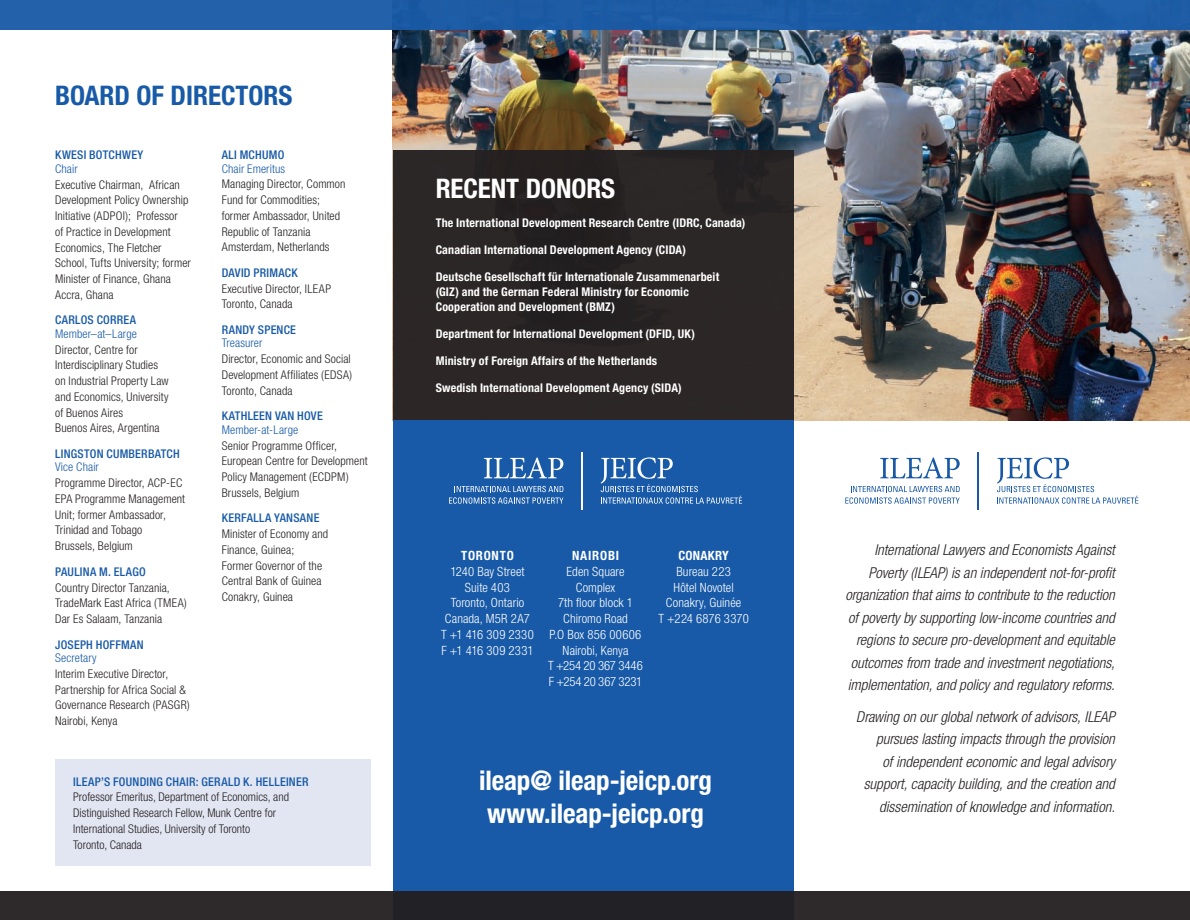
<style>
.page{position:relative;width:1190px;height:920px;background:#fff}
.page>*{position:absolute;margin:0;border:0;box-sizing:border-box;transform-origin:0 0}
.t1{font:700 condensed 27px/33px "Helvetica Neue LT Std";letter-spacing:-.005em;color:#fff}
.t2{font:700 condensed 27px "Helvetica Neue LT Std";color:#185aa7}
.t3{font:italic 300 condensed 15px/22.5px "Helvetica Neue LT Std";color:#231f20;text-align:right}
.t4{font:300 condensed 12.75px/15.8px "Helvetica Neue LT Std";letter-spacing:.005em;color:#fff;text-align:center}
.t5{font:700 condensed 12.75px "Helvetica Neue LT Std";color:#fff}
.t6{font:300 condensed 12px/15.8px "Helvetica Neue LT Std";letter-spacing:.01em;color:#231f20}
.t7{font:700 condensed 12px/15px "Helvetica Neue LT Std";letter-spacing:.015em;color:#fff}
.t8{font:500 condensed 12px "Helvetica Neue LT Std";letter-spacing:.02em;color:#185aa7}
.t9{font:300 condensed 12px "Helvetica Neue LT Std";letter-spacing:.01em;color:#185aa7}
</style>
<div class="page">
<img style="left:393px;top:30px;width:796px;height:390px">
<div style="left:55px;top:759px;width:315px;height:106px;background:#e2e6f3"></div>
<div style="left:393px;top:151px;width:400px;height:269px;background:#2c2726"></div>
<div style="left:393px;top:420px;width:400px;height:499px;background:#185aa7"></div>
<div style="left:0;top:891px;width:1189px;height:28px;background:#2e2a2b"></div>
<div style="left:0;top:0;width:1189px;height:30px;background:#185aa7"></div>
<hr style="left:977px;top:451px;width:1px;height:58px;background:#1858a6">
<svg style="left:845px;top:485px;width:114px;height:18px"></svg>
<svg style="left:880px;top:457px;width:79px;height:21px"></svg>
<svg style="left:997px;top:457px;width:141px;height:46px"></svg>
<hr style="left:581px;top:451px;width:1px;height:58px;background:#fff">
<svg style="left:449px;top:485px;width:114px;height:18px"></svg>
<svg style="left:484px;top:457px;width:79px;height:21px"></svg>
<svg style="left:600px;top:457px;width:142px;height:46px"></svg>
<h1 class="t2" style="left:55px;top:78px;width:31px">Board</h1>
<h1 class="t2" style="left:137px;top:78px;width:64px">of Directors</h1>
<p class="t8" style="left:55px;top:148px;width:90px">KWESI BOTCHWEY</p>
<p class="t9" style="left:55px;top:161px;width:24px">Chair</p>
<p class="t6" style="left:55px;top:176px;width:137px">Executive Chairman, African<br>Development Policy Ownership<br>Initiative (ADPOI); Professor<br>of Practice in Development<br>Economics, The Fletcher<br>School, Tufts University; former<br>Minister of Finance, Ghana<br>Accra, Ghana</p>
<p class="t8" style="left:55px;top:313px;width:76px">CARLOS CORREA</p>
<p class="t9" style="left:55px;top:326px;width:83px">Member–at–Large</p>
<p class="t6" style="left:55px;top:341px;width:115px">Director, Centre for<br>Interdisciplinary Studies on Industrial Property Law and Economics, University of Buenos Aires<br>Buenos Aires, Argentina</p>
<p class="t8" style="left:55px;top:446px;width:126px">LINGSTON CUMBE RBA TCH</p>
<p class="t9" style="left:55px;top:460px;width:45px">Vice Chair</p>
<p class="t6" style="left:55px;top:475px;width:131px">Programme Director, ACP-EC<br>EPA Programme Management<br>Unit; former Ambassador,<br>Trinidad and Tobago<br>Brussels, Belgium</p>
<p class="t8" style="left:55px;top:564px;width:92px">PAULI NA M. ELA GO</p>
<p class="t6" style="left:55px;top:579px;width:133px">Country Director Tanzania,<br>TradeMark East Africa (TMEA)<br>Dar Es Salaam, Tanzania</p>
<p class="t8" style="left:55px;top:637px;width:90px">JOSEP H HOFFMAN</p>
<p class="t9" style="left:55px;top:650px;width:43px">Secretary</p>
<p class="t6" style="left:55px;top:665px;width:136px">Interim Executive Director,<br>Partnership for Africa Social &amp;<br>Governance Research (PASGR)<br>Nairobi, Kenya</p>
<p class="t8" style="left:222px;top:148px;width:64px">ALI MCHUMO</p>
<p class="t9" style="left:222px;top:161px;width:65px">Chair Emeritus</p>
<p class="t6" style="left:222px;top:176px;width:125px">Managing Director, Common<br>Fund for Commodities; former Ambassador, United<br>Republic of Tanzania<br>Amsterdam, Netherlands</p>
<p class="t8" style="left:222px;top:265px;width:60px">DA VID PRIMACK</p>
<p class="t6" style="left:222px;top:280px;width:111px">Executive Director, ILEAP<br>Toronto, Canada</p>
<p class="t8" style="left:222px;top:322px;width:66px">RA NDY SPENCE</p>
<p class="t9" style="left:222px;top:336px;width:42px">Treasurer</p>
<p class="t6" style="left:222px;top:351px;width:132px;text-align:justify">Director, Economic and Social Development Affiliates (EDSA)<br>Toronto, Canada</p>
<p class="t8" style="left:222px;top:408px;width:29px">KATHLEE</p>
<p class="t8" style="left:265px;top:408px;width:58px">N VAN HOVE</p>
<p class="t9" style="left:222px;top:422px;width:78px">Member-at-Large</p>
<p class="t6" style="left:222px;top:437px;width:147px">Senior Programme Officer,<br>European Centre for Development<br>Policy Management (ECDPM)<br>Brussels, Belgium</p>
<p class="t8" style="left:222px;top:510px;width:22px">KERFALLA</p>
<p class="t8" style="left:274px;top:510px;width:46px">YANSANE</p>
<p class="t6" style="left:222px;top:525px;width:108px">Minister of Economy and<br>Finance, Guinea;<br>Former Governor of the<br>Central Bank of Guinea<br>Conakry, Guinea</p>
<p class="t8" style="left:73px;top:773px;width:189px">ILEAP’S FOUNDING CHAI R: GERAL D K. HELLEI</p>
<p class="t8" style="left:289px;top:773px;width:21px">NER</p>
<p class="t6" style="left:73px;top:788px;width:217px">Professor Emeritus, Department of Economics, and Distinguished Research Fellow, Munk Centre for International Studies, University of Toronto<br>Toronto, Canada</p>
<h1 class="t1" style="left:435px;top:172px;width:181px">RECENT DONORS</h1>
<p class="t7" style="left:435px;top:215px;width:311px">The International Development Research Centre (IDRC, Canada)</p>
<p class="t7" style="left:435px;top:242px;width:252px">Canadian International Development Agency (CIDA)</p>
<p class="t7" style="left:435px;top:269px;width:285px">Deutsche Gesellschaft für Internationale Zusammenarbeit (GIZ) and the German Federal Ministry for Economic<br>Cooperation and Development (BMZ)</p>
<p class="t7" style="left:435px;top:326px;width:261px">Department for International Development (DFID, UK)</p>
<p class="t7" style="left:435px;top:353px;width:223px">Ministry of Foreign Affairs of the Netherlands</p>
<p class="t7" style="left:435px;top:380px;width:247px">Swedish International Development Agency (SIDA)</p>
<p class="t5" style="left:461px;top:547px;width:16px">Toronto</p>
<p class="t4" style="left:441px;top:563px;width:94px">1240 Bay Street<br>Suite 403<br>Toronto, Ontario<br>Canada, M5R 2A7<br>T +1 416 309 2330<br>F +1 416 309 2331</p>
<p class="t5" style="left:572px;top:547px;width:11px">Nairobi</p>
<p class="t4" style="left:548px;top:563px;width:96px">Eden Square<br>Complex<br>7th floor block 1<br>Chiromo Road<br>P.O Box 856 00606<br>Nairobi, Kenya<br>T +254 20 367 3446<br>F +254 20 367 3231</p>
<p class="t5" style="left:678px;top:547px;width:10px">Conakr</p>
<p class="t5" style="left:722px;top:547px;width:8px">y</p>
<p class="t4" style="left:658px;top:563px;width:92px">Bureau 223<br>Hôtel Novotel<br>Conakry, Guinée<br>T +224 6876 3370</p>
<h1 class="t1" style="left:479px;top:762px;width:234px">ileap@ ileap-jeicp.org www.ileap-jeicp.org</h1>
<p class="t3" style="left:845px;top:538px;width:271px">International Lawyers and Economists Against Poverty (ILEAP) is an independent not-for-profit organization that aims to contribute to the reduction of poverty by supporting low-income countries and regions to secure pro-development and equitable outcomes from trade and investment negotiations, implementation, and policy and regulatory reforms.</p>
<p class="t3" style="left:856px;top:705px;width:260px">Drawing on our global network of advisors, ILEAP pursues lasting impacts through the provision<br>of independent economic and legal advisory support, capacity building, and the creation and dissemination of knowledge and information.</p>
</div>
